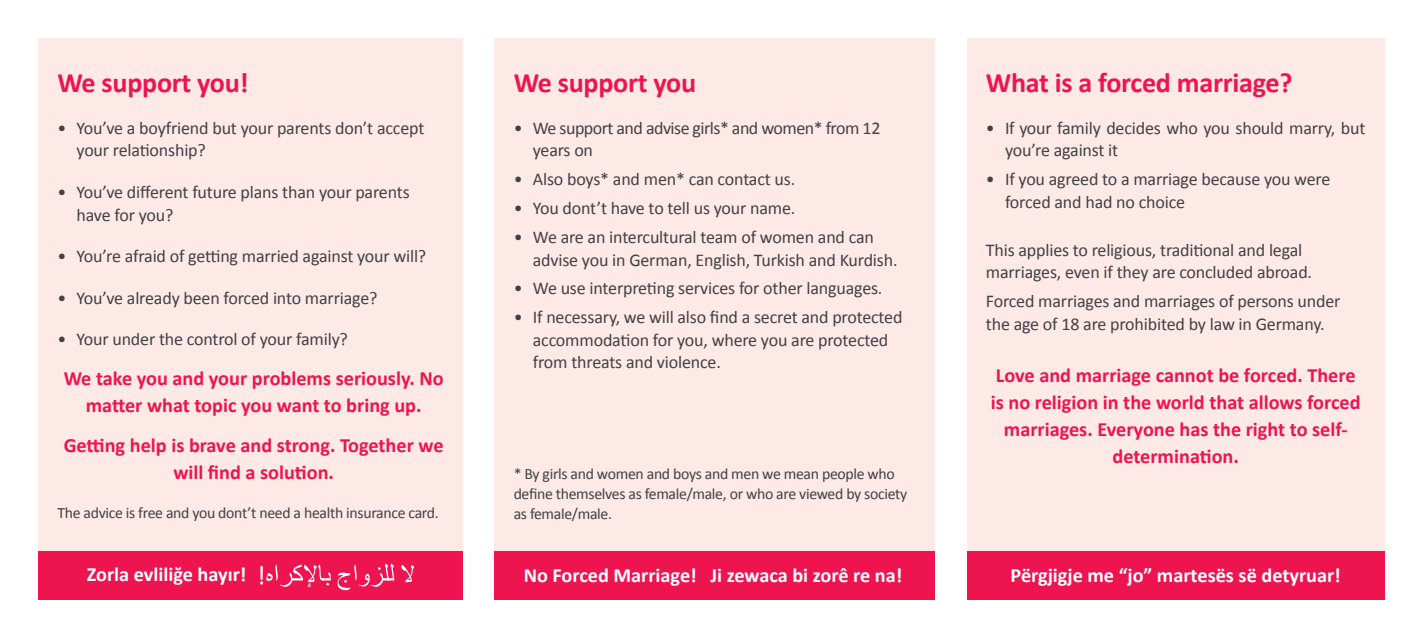
<style>
.page{position:relative;width:1423px;height:638px;background:#fff}
.page>*{position:absolute;margin:0;border:0;box-sizing:border-box;transform-origin:0 0}
.t1{font:700 28.12px "Calibri";letter-spacing:-.01em;color:#ed1450}
.t2{font:700 20.25px/27px "Calibri";color:#ed1450;text-align:center}
.t3{font:700 20.25px "Calibri";color:#fff}
.t4{font:18px/22.5px "Calibri";letter-spacing:-.01em;color:#414148}
.t5{font:18px/22.5px "Calibri";letter-spacing:-.03em;color:#414148}
.t6{font:15.75px/20.2px "Calibri";letter-spacing:-.02em;color:#414148}
</style>
<div class="page">
<div style="left:966px;top:38px;width:418px;height:562px;background:#fde9e6"></div>
<div style="left:494px;top:38px;width:440px;height:562px;background:#fde9e6"></div>
<div style="left:38px;top:38px;width:424px;height:562px;background:#fde9e6"></div>
<div style="left:966px;top:551px;width:418px;height:49px;background:#ed1450"></div>
<div style="left:38px;top:551px;width:424px;height:49px;background:#ed1450"></div>
<svg style="left:260px;top:563px;width:154px;height:27px"></svg>
<div style="left:494px;top:551px;width:440px;height:49px;background:#ed1450"></div>
<h1 class="t1" style="left:57px;top:65px;width:193px">We support you!</h1>
<p class="t4" style="left:77px;top:116px;width:349px;text-indent:-19px">• You’ve a boyfriend but your parents don’t accept your relationship?</p>
<p class="t4" style="left:77px;top:180px;width:334px;text-indent:-19px">• You’ve different future plans than your parents have for you?</p>
<p class="t4" style="left:57px;top:244px;width:370px">• You’re afraid of getting married against your will?</p>
<p class="t4" style="left:57px;top:286px;width:321px">• You’ve already been forced into marriage?</p>
<p class="t4" style="left:57px;top:327px;width:292px">• Your under the control of your family?</p>
<p class="t2" style="left:64px;top:364px;width:381px">We take you and your problems seriously. No matter what topic you want to bring up.</p>
<p class="t2" style="left:64px;top:431px;width:381px">Getting help is brave and strong. Together we will find a solution.</p>
<p class="t6" style="left:57px;top:502px;width:383px">The advice is free and you dont’t need a health insurance card.</p>
<h1 class="t1" style="left:513px;top:65px;width:184px">We support you</h1>
<p class="t5" style="left:533px;top:116px;width:349px;text-indent:-19px">• We support and advise girls* and women* from 12 years on</p>
<p class="t4" style="left:513px;top:167px;width:283px">• Also boys* and men* can contact us.</p>
<p class="t4" style="left:513px;top:196px;width:283px">• You dont’t have to tell us your name.</p>
<p class="t4" style="left:533px;top:225px;width:366px;text-indent:-19px">• We are an intercultural team of women and can advise you in German, English, Turkish and Kurdish.</p>
<p class="t4" style="left:513px;top:276px;width:370px">• We use interpreting services for other languages.</p>
<p class="t4" style="left:533px;top:305px;width:371px;text-indent:-19px">• If necessary, we will also find a secret and protected accommodation for you, where you are protected from threats and violence.</p>
<p class="t6" style="left:513px;top:462px;width:395px">* By girls and women and boys and men we mean people who define themselves as female/male, or who are viewed by society as female/male.</p>
<h1 class="t1" style="left:985px;top:65px;width:308px">What is a forced marriage?</h1>
<p class="t4" style="left:1005px;top:116px;width:362px;text-indent:-19px">• If your family decides who you should marry, but you’re against it</p>
<p class="t4" style="left:1005px;top:167px;width:327px;text-indent:-19px">• If you agreed to a marriage because you were forced and had no choice</p>
<p class="t4" style="left:985px;top:238px;width:328px">This applies to religious, traditional and legal marriages, even if they are concluded abroad.</p>
<p class="t4" style="left:985px;top:289px;width:356px">Forced marriages and marriages of persons under the age of 18 are prohibited by law in Germany.</p>
<p class="t2" style="left:990px;top:361px;width:371px">Love and marriage cannot be forced. There is no religion in the world that allows forced marriages. Everyone has the right to self&shy;determination.</p>
<p class="t3" style="left:87px;top:562px;width:161px">Zorla evliliğe hayır!</p>
<p class="t3" style="left:1010px;top:562px;width:332px">Përgjigje me “jo” martesës së detyruar!</p>
<p class="t3" style="left:523px;top:562px;width:380px">No Forced Marriage! Ji zewaca bi zorê re na!</p>
</div>
